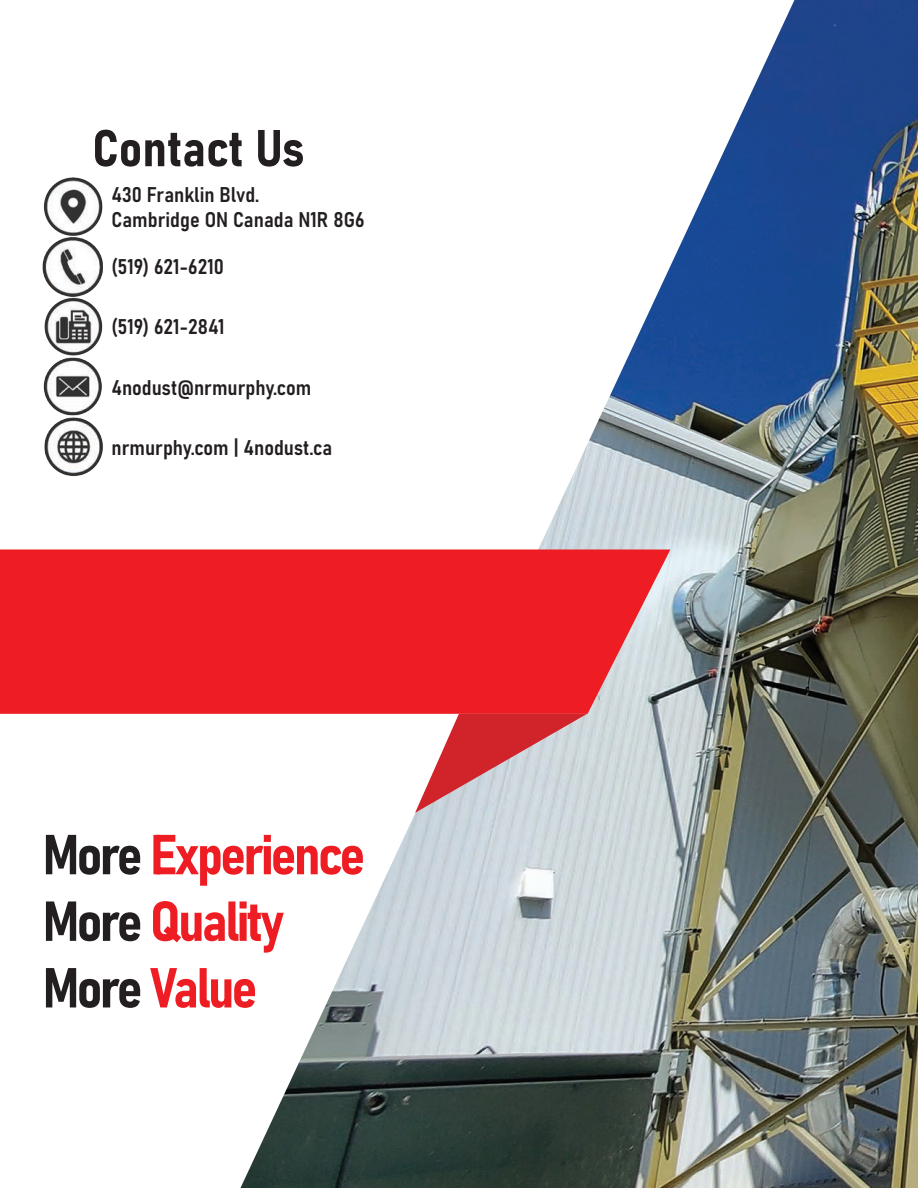
<style>
.page{position:relative;width:918px;height:1188px;background:#fff}
.page>*{position:absolute;margin:0;border:0;box-sizing:border-box;transform-origin:0 0}
.t1{font:55.5px/66.6px "Bahnschrift";letter-spacing:-.05em;color:#ee1d23}
.t2{font:51px "Bahnschrift";color:#231f20}
.t3{font:21px "Bahnschrift";color:#231f20}
.s1{color:#231f20}
</style>
<div class="page">
<img style="left:240px;top:0;width:678px;height:1188px">
<img style="left:43px;top:177px;width:60px;height:299px">
<svg style="left:0;top:549px;width:670px;height:165px;background:#ec292f"></svg>
<svg style="left:349px;top:714px;width:238px;height:99px"></svg>
<p class="t2" style="left:92px;top:110px;width:214px">Contact Us</p>
<p class="t3" style="left:112px;top:178px;width:149px">430 Franklin Blvd.</p>
<p class="t3" style="left:112px;top:204px;width:255px">Cambridge ON Canada N1R 8G6</p>
<p class="t3" style="left:112px;top:251px;width:114px">(519) 621-6210</p>
<p class="t3" style="left:112px;top:311px;width:114px">(519) 621-2841</p>
<p class="t3" style="left:112px;top:371px;width:201px">4nodust@nrmurphy.com</p>
<p class="t3" style="left:112px;top:431px;width:222px">nrmurphy.com | 4nodust.ca</p>
<p class="t1" style="left:43px;top:818px;width:324px"><span class="s1">More</span> Experience<br><span class="s1">More</span> Quality<br><span class="s1">More</span> Value</p>
</div>
